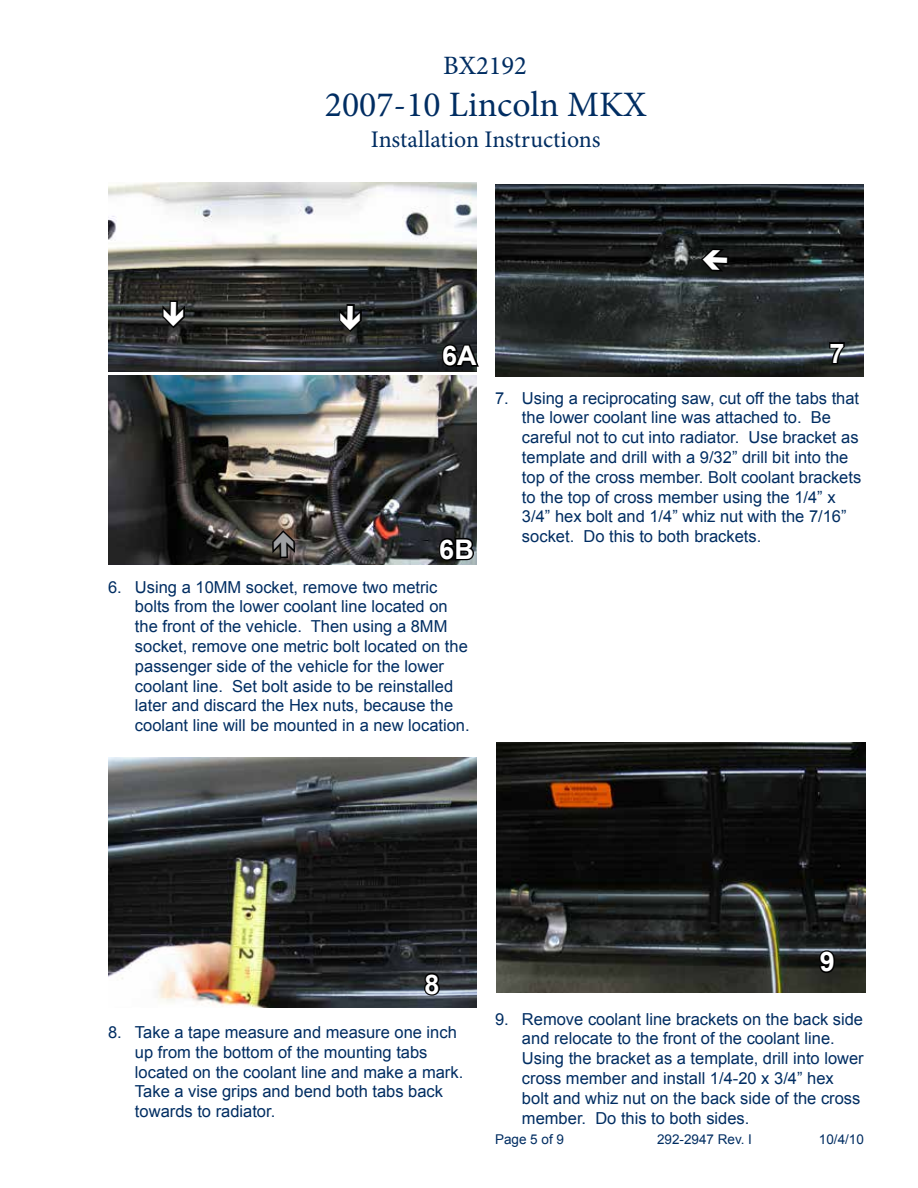
<style>
.page{position:relative;width:918px;height:1188px;background:#fff}
.page>*{position:absolute;margin:0;border:0;box-sizing:border-box;transform-origin:0 0}
.t1{font:35.7px "Minion Pro";color:#002d62}
.t2{font:700 27px "Arial";color:#fff}
.t3{font:26.55px "Minion Pro";color:#002d62}
.t4{font:23.85px "Minion Pro";color:#002d62}
.t5{font:16.5px/19.8px "Arial";color:#002d62}
.t6{font:13.5px "Arial";color:#002d62}
</style>
<div class="page">
<img style="left:108px;top:182px;width:369px;height:189px">
<img style="left:108px;top:376px;width:369px;height:189px">
<svg style="left:437px;top:536px;width:39px;height:27px"></svg>
<svg style="left:440px;top:342px;width:39px;height:27px"></svg>
<img style="left:108px;top:757px;width:369px;height:250px">
<svg style="left:422px;top:971px;width:20px;height:27px"></svg>
<img style="left:495px;top:185px;width:369px;height:192px">
<svg style="left:828px;top:341px;width:18px;height:25px"></svg>
<img style="left:496px;top:742px;width:370px;height:250px">
<svg style="left:817px;top:948px;width:20px;height:27px"></svg>
<svg style="left:270px;top:528px;width:27px;height:32px"></svg>
<svg style="left:337px;top:303px;width:27px;height:31px"></svg>
<svg style="left:160px;top:299px;width:27px;height:32px"></svg>
<svg style="left:699px;top:246px;width:31px;height:28px"></svg>
<h3 class="t3" style="left:443px;top:48px;width:85px">BX2192</h3>
<h1 class="t1" style="left:325px;top:80px;width:323px">2007-10 Lincoln MKX</h1>
<h3 class="t4" style="left:371px;top:124px;width:231px">Installation Instructions</h3>
<h2 class="t2" style="left:442px;top:338px;width:36px">6A</h2>
<h2 class="t2" style="left:829px;top:335px;width:17px">7</h2>
<h2 class="t2" style="left:439px;top:531px;width:36px">6B</h2>
<p class="t5" style="left:135px;top:577px;width:336px;text-indent:-27px">6. Using a 10MM socket, remove two metric bolts from the lower coolant line located on the front of the vehicle. Then using a 8MM socket, remove one metric bolt located on the passenger side of the vehicle for the lower coolant line. Set bolt aside to be reinstalled later and discard the Hex nuts, because the coolant line will be mounted in a new location.</p>
<p class="t5" style="left:522px;top:388px;width:341px;text-indent:-27px">7. Using a reciprocating saw, cut off the tabs that the lower coolant line was attached to. Be careful not to cut into radiator. Use bracket as template and drill with a 9/32” drill bit into the top of the cross member. Bolt coolant brackets to the top of cross member using the 1/4” x 3/4” hex bolt and 1/4” whiz nut with the 7/16” socket. Do this to both brackets.</p>
<h2 class="t2" style="left:424px;top:966px;width:17px">8</h2>
<p class="t5" style="left:135px;top:1022px;width:330px;text-indent:-27px">8. Take a tape measure and measure one inch up from the bottom of the mounting tabs located on the coolant line and make a mark.<br>Take a vise grips and bend both tabs back towards to radiator.</p>
<h2 class="t2" style="left:820px;top:944px;width:17px">9</h2>
<p class="t5" style="left:522px;top:1009px;width:343px;text-indent:-27px">9. Remove coolant line brackets on the back side and relocate to the front of the coolant line.<br>Using the bracket as a template, drill into lower cross member and install 1/4-20 x 3/4” hex bolt and whiz nut on the back side of the cross member. Do this to both sides.</p>
<p class="t6" style="left:495px;top:1130px;width:71px">Page 5 of 9</p>
<p class="t6" style="left:657px;top:1130px;width:97px">292-2947 Rev. I</p>
<p class="t6" style="left:819px;top:1130px;width:47px">10/4/10</p>
</div>
